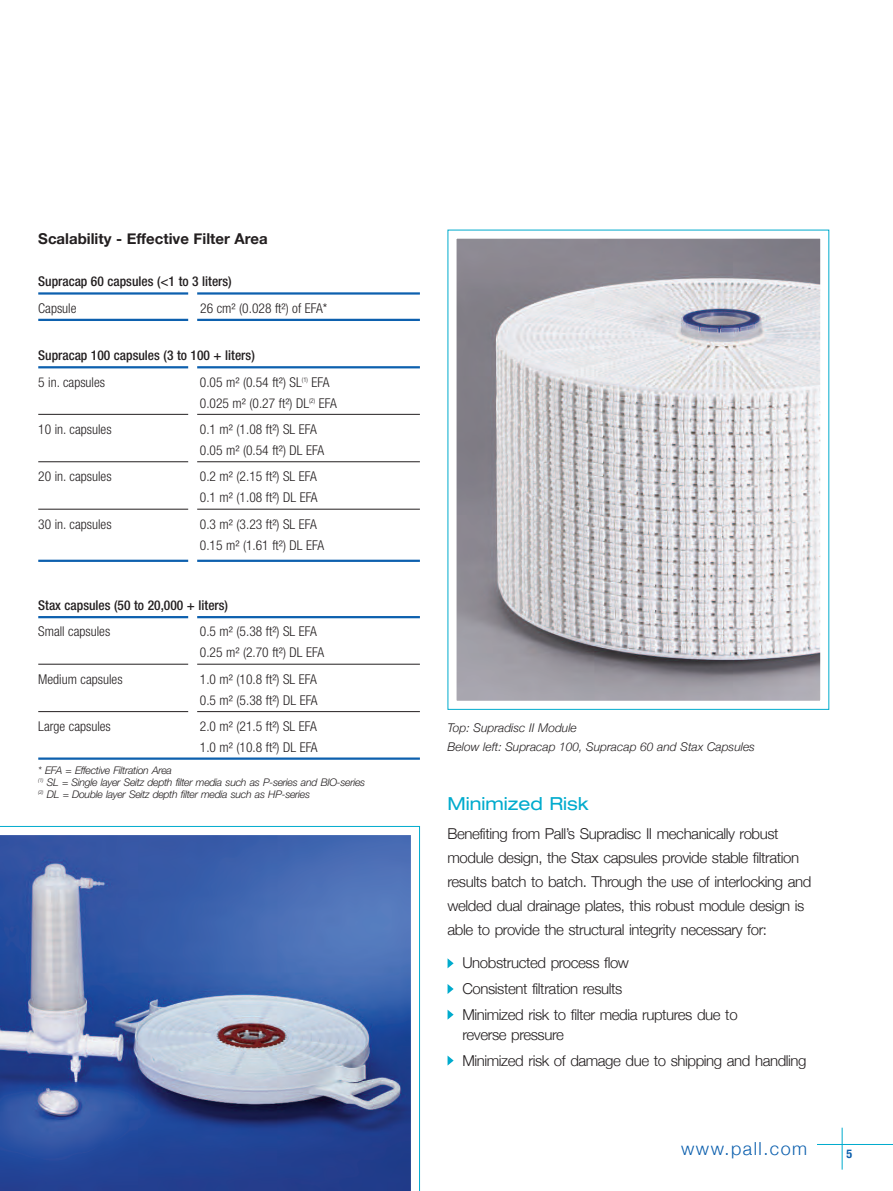
<style>
.page{position:relative;width:893px;height:1191px;background:#fff}
.page>*{position:absolute;margin:0;border:0;box-sizing:border-box;transform-origin:0 0}
.t1{font:expanded 18px "Helvetica Neue";color:#00abcd}
.t2{font:300 18px "Helvetica Neue";letter-spacing:.085em;color:#0d60ae}
.t3{font:300 15px/24px "Helvetica Neue";letter-spacing:-.03em;color:#231f20}
.t4{font:700 15px "Helvetica Neue";color:#231f20}
.t5{font:300 condensed 13.5px/21px "Helvetica Neue";color:#231f20}
.t6{font:500 condensed 13.5px "Helvetica Neue";color:#231f20}
.t7{font:italic 300 12px/19.2px "Helvetica Neue";color:#231f20}
.t8{font:700 condensed 12px "Helvetica Neue";color:#0d60ae}
.t9{font:italic 300 10.5px/12px "Helvetica Neue";letter-spacing:-.03em;color:#231f20}
</style>
<div class="page">
<hr style="left:817px;top:1144px;width:76px;height:1px;background:#00abcd">
<hr style="left:842px;top:1127px;width:1px;height:42px;background:#00abcd">
<hr style="left:38px;top:292px;width:382px;height:2px;background:#0d60ae">
<hr style="left:38px;top:319px;width:382px;height:2px;background:#0d60ae">
<hr style="left:38px;top:366px;width:382px;height:2px;background:#0d60ae">
<hr style="left:38px;top:414px;width:382px;height:1px;background:#231f20">
<hr style="left:38px;top:461px;width:382px;height:1px;background:#231f20">
<hr style="left:38px;top:509px;width:382px;height:1px;background:#231f20">
<hr style="left:38px;top:559px;width:382px;height:3px;background:#0d60ae">
<hr style="left:38px;top:616px;width:382px;height:2px;background:#0d60ae">
<hr style="left:38px;top:664px;width:382px;height:1px;background:#231f20">
<hr style="left:38px;top:711px;width:382px;height:1px;background:#231f20">
<hr style="left:38px;top:757px;width:382px;height:2px;background:#0d60ae">
<svg style="left:448px;top:958px;width:6px;height:10px"></svg>
<svg style="left:448px;top:984px;width:6px;height:10px"></svg>
<svg style="left:448px;top:1010px;width:6px;height:9px"></svg>
<svg style="left:448px;top:1056px;width:6px;height:9px"></svg>
<img style="left:458px;top:240px;width:361px;height:459px">
<div style="left:448px;top:230px;width:381px;height:479px;border:9px solid #fff"></div>
<div style="left:188px;top:365px;width:9px;height:203px;background:#fff"></div>
<div style="left:188px;top:291px;width:9px;height:33px;background:#fff"></div>
<div style="left:188px;top:614px;width:9px;height:142px;background:#fff"></div>
<svg style="left:0;top:826px;width:420px;height:365px"></svg>
<p class="t4" style="left:38px;top:230px;width:231px">Scalability - Effective Filter Area</p>
<p class="t6" style="left:38px;top:277px;width:195px">Supracap 60 capsules (&lt;1 to 3 liters)</p>
<p class="t5" style="left:38px;top:298px;width:40px">Capsule</p>
<p class="t5" style="left:200px;top:298px;width:129px">26 cm² (0.028 ft²) of EFA*</p>
<p class="t6" style="left:38px;top:350px;width:218px">Supracap 100 capsules (3 to 100 + liters)</p>
<p class="t5" style="left:38px;top:372px;width:68px">5 in. capsules</p>
<p class="t5" style="left:200px;top:372px;width:139px">0.05 m² (0.54 ft²) SL<sup>(1)</sup> EFA<br>0.025 m² (0.27 ft²) DL<sup>(2)</sup> EFA</p>
<p class="t5" style="left:38px;top:420px;width:75px">10 in. capsules</p>
<p class="t5" style="left:200px;top:420px;width:126px">0.1 m² (1.08 ft²) SL EFA<br>0.05 m² (0.54 ft²) DL EFA</p>
<p class="t5" style="left:38px;top:467px;width:75px">20 in. capsules</p>
<p class="t5" style="left:200px;top:467px;width:119px">0.2 m² (2.15 ft²) SL EFA<br>0.1 m² (1.08 ft²) DL EFA</p>
<p class="t5" style="left:38px;top:515px;width:75px">30 in. capsules</p>
<p class="t5" style="left:200px;top:515px;width:126px">0.3 m² (3.23 ft²) SL EFA<br>0.15 m² (1.61 ft²) DL EFA</p>
<p class="t6" style="left:38px;top:600px;width:191px">Stax capsules (50 to 20,000 + liters)</p>
<p class="t5" style="left:38px;top:622px;width:74px">Small capsules</p>
<p class="t5" style="left:200px;top:622px;width:126px">0.5 m² (5.38 ft²) SL EFA<br>0.25 m² (2.70 ft²) DL EFA</p>
<p class="t5" style="left:38px;top:669px;width:86px">Medium capsules</p>
<p class="t5" style="left:200px;top:669px;width:119px">1.0 m² (10.8 ft²) SL EFA<br>0.5 m² (5.38 ft²) DL EFA</p>
<p class="t5" style="left:38px;top:717px;width:74px">Large capsules</p>
<p class="t5" style="left:200px;top:717px;width:119px">2.0 m² (21.5 ft²) SL EFA<br>1.0 m² (10.8 ft²) DL EFA</p>
<p class="t9" style="left:38px;top:765px;width:329px">* EFA = Effective Filtration Area<br><sup>(1)</sup> SL = Single layer Seitz depth filter media such as P-series and BIO-series <sup>(2)</sup> DL = Double layer Seitz depth filter media such as HP-series</p>
<p class="t7" style="left:448px;top:718px;width:309px">Top: Supradisc II Module<br>Below left: Supracap 100, Supracap 60 and Stax Capsules</p>
<h1 class="t1" style="left:448px;top:797px;width:142px">Minimized Risk</h1>
<p class="t3" style="left:448px;top:821px;width:365px">Benefiting from Pall’s Supradisc II mechanically robust module design, the Stax capsules provide stable filtration results batch to batch. Through the use of interlocking and welded dual drainage plates, this robust module design is able to provide the structural integrity necessary for:</p>
<p class="t3" style="left:462px;top:949px;width:277px;line-height:25.7px">Unobstructed process flow<br>Consistent filtration results<br>Minimized risk to filter media ruptures due to</p>
<p class="t3" style="left:462px;top:1021px;width:346px;line-height:25.7px">reverse pressure<br>Minimized risk of damage due to shipping and handling</p>
<h1 class="t2" style="left:681px;top:1138px;width:128px">www.pall.com</h1>
<p class="t8" style="left:846px;top:1149px;width:7px">5</p>
</div>
